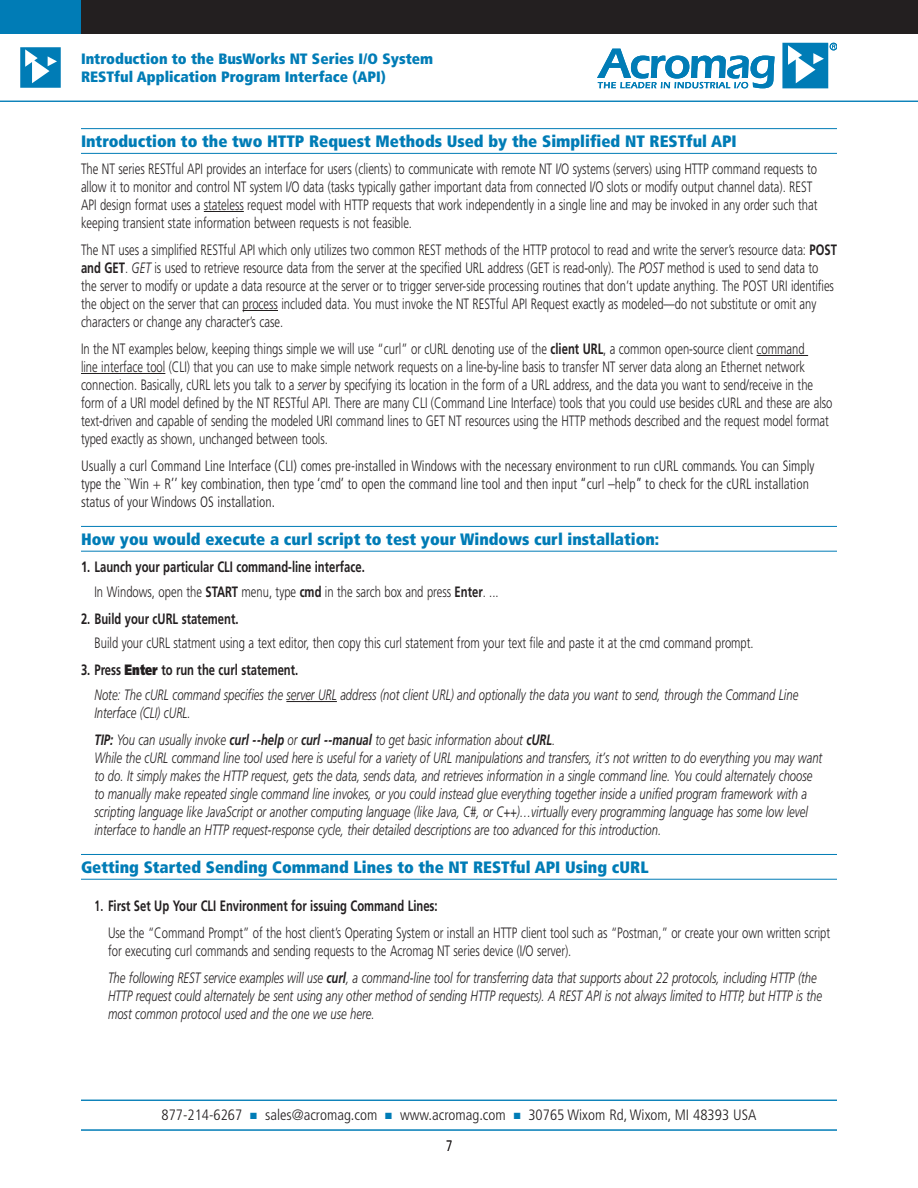
<style>
.page{position:relative;width:918px;height:1188px;background:#fff}
.page>*{position:absolute;margin:0;border:0;box-sizing:border-box;transform-origin:0 0}
.Subhead_Ruled{font:900 condensed 16.5px "Frutiger LT Pro";color:#007cb6}
.Bodytext{font:300 15px/18px "Frutiger LT Pro";color:#231f20;scale:.75 1}
.Bodytext-2{font:italic 300 15px/18px "Frutiger LT Pro";color:#231f20;scale:.75 1}
.Bodytext-3{font:300 condensed 15px/18px "Frutiger LT Pro";color:#231f20;scale:.9 1}
.t1{font:700 15px "Frutiger LT Pro";color:#231f20;scale:.75 1}
.t2{font:900 condensed 15px/18px "Frutiger LT Pro";color:#007cb6}
.Bodytext-4{font:300 condensed 15px "Frutiger LT Pro";color:#231f20}
.s1{font-weight:700}
.s2{font-style:italic}
.s3{font-weight:900}
.s4{font-stretch:condensed}
.s5{color:#007cb6}
</style>
<div class="page">
<div style="left:81px;top:0;width:837px;height:34px;background:#231f20"></div>
<div style="left:0;top:0;width:81px;height:34px;background:#007cb6"></div>
<hr style="left:81px;top:128px;width:756px;height:1px;background:#007cb6">
<hr style="left:81px;top:153px;width:756px;height:1px;background:#007cb6">
<hr style="left:204px;top:211px;width:40px;height:1px;background:#231f20">
<hr style="left:243px;top:310px;width:35px;height:1px;background:#231f20">
<hr style="left:757px;top:355px;width:51px;height:1px;background:#231f20">
<hr style="left:81px;top:373px;width:84px;height:1px;background:#231f20">
<hr style="left:81px;top:526px;width:756px;height:1px;background:#007cb6">
<hr style="left:81px;top:551px;width:756px;height:1px;background:#007cb6">
<hr style="left:286px;top:701px;width:51px;height:1px;background:#231f20">
<hr style="left:81px;top:854px;width:756px;height:1px;background:#007cb6">
<hr style="left:81px;top:879px;width:756px;height:1px;background:#007cb6">
<hr style="left:81px;top:1100px;width:756px;height:1px;background:#007cb6">
<hr style="left:81px;top:1130px;width:756px;height:1px;background:#007cb6">
<hr style="left:0;top:101px;width:918px;height:1px;background:#007cb6">
<div style="left:830px;top:43px;width:7px;height:7px;border:1px solid #007cb6;border-radius:50%"></div>
<svg style="left:782px;top:43px;width:53px;height:45px"></svg>
<svg style="left:597px;top:49px;width:178px;height:39px"></svg>
<svg style="left:20px;top:47px;width:41px;height:41px"></svg>
<p class="t2" style="left:81px;top:50px;width:354px">Introduction to the BusWorks NT Series I/O System<br>RESTful Application Program Interface (API)</p>
<p class="Subhead_Ruled" style="left:81px;top:131px;width:657px">Introduction to the two HTTP Request Methods Used by the Simplified NT RESTful API</p>
<p class="Bodytext" style="left:81px;top:160px;width:983px">The NT series RESTful API provides an interface for users (clients) to communicate with remote NT I/O systems (servers) using HTTP command requests to allow it to monitor and control NT system I/O data (tasks typically gather important data from connected I/O slots or modify output channel data). REST API design format uses a stateless request model with HTTP requests that work independently in a single line and may be invoked in any order such that keeping transient state information between requests is not feasible.</p>
<p class="Bodytext" style="left:81px;top:241px;width:1009px">The NT uses a simplified RESTful API which only utilizes two common REST methods of the HTTP protocol to read and write the server’s resource data: <span class="s1">POST and GET</span>. <span class="s2">GET</span> is used to retrieve resource data from the server at the specified URL address (GET is read-only). The <span class="s2">POST</span> method is used to send data to the server to modify or update a data resource at the server or to trigger server-side processing routines that don’t update anything. The POST URI identifies the object on the server that can process included data. You must invoke the NT RESTful API Request exactly as modeled—do not substitute or omit any characters or change any character’s case.</p>
<p class="Bodytext" style="left:81px;top:340px;width:1003px">In the NT examples below, keeping things simple we will use “curl” or cURL denoting use of the <span class="s1">client URL</span>, a common open-source client command<br>line interface tool (CLI) that you can use to make simple network requests on a line-by-line basis to transfer NT server data along an Ethernet network connection. Basically, cURL lets you talk to a <span class="s2">server</span> by specifying its location in the form of a URL address, and the data you want to send/receive in the form of a URI model defined by the NT RESTful API. There are many CLI (Command Line Interface) tools that you could use besides cURL and these are also text-driven and capable of sending the modeled URI command lines to GET NT resources using the HTTP methods described and the request model format typed exactly as shown, unchanged between tools.</p>
<p class="Bodytext-3" style="left:81px;top:457px;width:817px">Usually a curl Command Line Interface (CLI) comes pre-installed in Windows with the necessary environment to run cURL commands. You can Simply type the ``Win + R’’ key combination, then type ‘cmd’ to open the command line tool and then input “curl –help” to check for the cURL installation status of your Windows OS installation.</p>
<p class="Subhead_Ruled" style="left:81px;top:529px;width:580px">How you would execute a curl script to test your Windows curl installation:</p>
<p class="t1" style="left:81px;top:558px;width:380px">1. Launch your particular CLI command-line interface.</p>
<p class="Bodytext" style="left:94px;top:582px;width:540px">In Windows, open the <span class="s1">START</span> menu, type <span class="s1">cmd</span> in the sarch box and press <span class="s1">Enter</span>. ...</p>
<p class="t1" style="left:81px;top:609px;width:212px">2. Build your cURL statement.</p>
<p class="Bodytext" style="left:94px;top:634px;width:881px">Build your cURL statment using a text editor, then copy this curl statement from your text file and paste it at the cmd command prompt.</p>
<p class="t1" style="left:81px;top:661px;width:291px">3. Press <span class="s3">Enter</span> to run the curl statement.</p>
<p class="Bodytext-2" style="left:94px;top:686px;width:940px">Note: The cURL command specifies the server URL address (not client URL) and optionally the data you want to send, through the Command Line<br>Interface (CLI) cURL.</p>
<p class="Bodytext-2" style="left:94px;top:731px;width:972px"><span class="s1">TIP:</span> You can usually invoke <span class="s1">curl --help</span> or <span class="s1">curl --manual</span> to get basic information about <span class="s1">cURL</span>.<br>While the cURL command line tool used here is useful for a variety of URL manipulations and transfers, it’s not written to do everything you may want to do. It simply makes the HTTP request, gets the data, sends data, and retrieves information in a single command line. You could alternately choose to manually make repeated single command line invokes, or you could instead glue everything together inside a unified program framework with a scripting language like JavaScript or another computing language (like Java, C#, or C++)…virtually every programming language has some low level interface to handle an HTTP request-response cycle, their detailed descriptions are too advanced for this introduction.</p>
<p class="Subhead_Ruled" style="left:81px;top:857px;width:569px">Getting Started Sending Command Lines to the NT RESTful API Using cURL</p>
<p class="t1" style="left:94px;top:897px;width:459px"><span class="s4">1.</span> First Set Up Your CLI Environment for issuing Command Lines:</p>
<p class="Bodytext" style="left:108px;top:924px;width:964px">Use the “Command Prompt” of the host client’s Operating System or install an HTTP client tool such as “Postman,” or create your own written script for executing curl commands and sending requests to the Acromag NT series device (I/O server).</p>
<p class="Bodytext-2" style="left:108px;top:969px;width:953px">The following REST service examples will use <span class="s1">curl</span>, a command-line tool for transferring data that supports about 22 protocols, including HTTP (the<br>HTTP request could alternately be sent using any other method of sending HTTP requests). A REST API is not always limited to HTTP, but HTTP is the most common protocol used and the one we use here.</p>
<p class="Bodytext-4" style="left:161px;top:1107px;width:597px">877-214-6267 <span class="s5">■</span> sales@acromag.com <span class="s5">■</span> www.acromag.com <span class="s5">■</span> 30765 Wixom Rd, Wixom, MI 48393 USA</p>
<p class="Bodytext" style="left:446px;top:1137px;width:10px">7</p>
</div>
